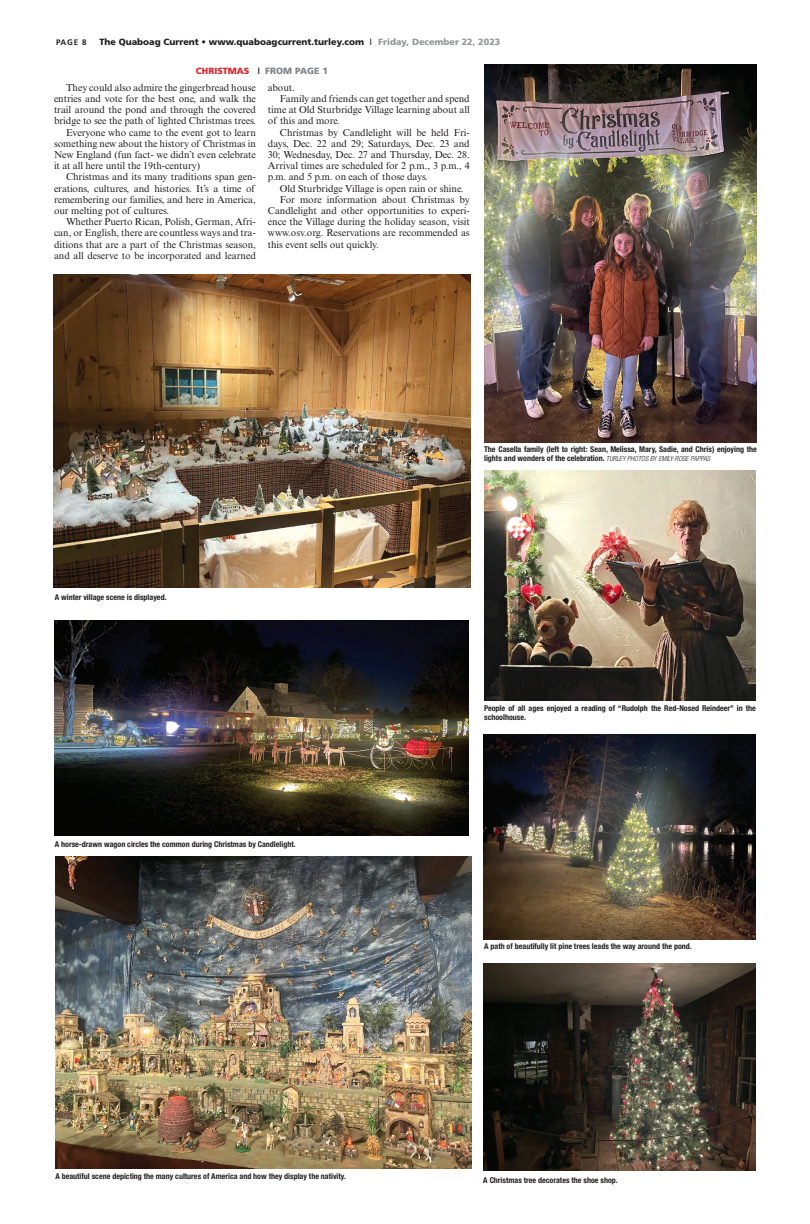
<style>
.page{position:relative;width:810px;height:1224px;background:#fff}
.page>*{position:absolute;margin:0;border:0;box-sizing:border-box;transform-origin:0 0}
.QC_Body_Text{font:10px/11.2px "Times New Roman MT Std";letter-spacing:-.005em;color:#231f20;text-align:justify}
.t1{font:900 9px "Frutiger LT Std";color:#231f20}
.t2{font:900 9px "Frutiger LT Std";color:#df2027}
.QC_Photo_Cutline{font:700 condensed 8px/9px "Helvetica Neue LT Std";color:#231f20}
.t3{font:700 8px "Frutiger LT Std";color:#231f20}
.s1{font-family:"Helvetica";font-weight:400}
.s2{color:#939598}
.s3{font-family:"Helvetica Neue LT Std";font-weight:500;font-stretch:condensed;color:#231f20}
.s4{color:#808285}
.s5{font-weight:300;font-style:italic;font-size:7px}
</style>
<div class="page">
<img style="left:484px;top:65px;width:273px;height:378px">
<img style="left:55px;top:856px;width:417px;height:313px">
<img style="left:483px;top:734px;width:273px;height:205px">
<img style="left:484px;top:471px;width:272px;height:230px">
<img style="left:484px;top:963px;width:272px;height:208px">
<img style="left:54px;top:275px;width:417px;height:312px">
<img style="left:55px;top:620px;width:414px;height:216px">
<p class="t3" style="left:56px;top:37px;width:32px">PAGE 8</p>
<p class="t1" style="left:99px;top:36px;width:402px">The Quaboag Current • www.quaboagcurrent.turley.com <span class="s1">I</span> <span class="s2">Friday, December 22, 2023</span></p>
<p class="QC_Body_Text" style="left:54px;top:82px;width:203px;text-indent:12px">They could also admire the gingerbread house entries and vote for the best one, and walk the trail around the pond and through the covered bridge to see the path of lighted Christmas trees.</p>
<p class="QC_Body_Text" style="left:54px;top:127px;width:203px;text-indent:12px">Everyone who came to the event got to learn something new about the history of Christmas in New England (fun fact- we didn’t even celebrate it at all here until the 19th-century)</p>
<p class="QC_Body_Text" style="left:54px;top:171px;width:203px;text-indent:12px">Christmas and its many traditions span gen&shy;erations, cultures, and histories. It’s a time of remembering our families, and here in America, our melting pot of cultures.</p>
<p class="QC_Body_Text" style="left:54px;top:216px;width:203px;text-indent:12px">Whether Puerto Rican, Polish, German, Afri&shy;can, or English, there are countless ways and tra&shy;ditions that are a part of the Christmas season, and all deserve to be incorporated and learned</p>
<p class="t2" style="left:196px;top:66px;width:133px">CHRISTMAS <span class="s3">I</span> <span class="s4">FROM PAGE 1</span></p>
<p class="QC_Body_Text" style="left:268px;top:82px;width:28px">about.</p>
<p class="QC_Body_Text" style="left:268px;top:93px;width:203px;text-indent:12px">Family and friends can get together and spend time at Old Sturbridge Village learning about all of this and more.</p>
<p class="QC_Body_Text" style="left:268px;top:127px;width:203px;text-indent:12px">Christmas by Candlelight will be held Fri&shy;days, Dec. 22 and 29; Saturdays, Dec. 23 and 30; Wednesday, Dec. 27 and Thursday, Dec. 28.<br>Arrival times are scheduled for 2 p.m., 3 p.m., 4 p.m. and 5 p.m. on each of those days.</p>
<p class="QC_Body_Text" style="left:280px;top:183px;width:185px">Old Sturbridge Village is open rain or shine.</p>
<p class="QC_Body_Text" style="left:268px;top:194px;width:203px;text-indent:12px">For more information about Christmas by Candlelight and other opportunities to experi&shy;ence the Village during the holiday season, visit www.osv.org. Reservations are recommended as this event sells out quickly.</p>
<p class="QC_Photo_Cutline" style="left:55px;top:592px;width:113px">A winter village scene is displayed.</p>
<p class="QC_Photo_Cutline" style="left:55px;top:839px;width:242px">A horse-drawn wagon circles the common during Christmas by Candlelight.</p>
<p class="QC_Photo_Cutline" style="left:55px;top:1171px;width:292px">A beautiful scene depicting the many cultures of America and how they display the nativity.</p>
<p class="QC_Photo_Cutline" style="left:484px;top:445px;width:274px">The Casella family (left to right: Sean, Melissa, Mary, Sadie, and Chris) enjoying the lights and wonders of the celebration. <span class="s5">TURLEY PHOTOS BY EMILY-ROSE PAPPAS</span></p>
<p class="QC_Photo_Cutline" style="left:484px;top:704px;width:273px">People of all ages enjoyed a reading of “Rudolph the Red-Nosed Reindeer” in the schoolhouse.</p>
<p class="QC_Photo_Cutline" style="left:484px;top:942px;width:209px">A path of beautifully lit pine trees leads the way around the pond.</p>
<p class="QC_Photo_Cutline" style="left:483px;top:1176px;width:136px">A Christmas tree decorates the shoe shop.</p>
</div>
